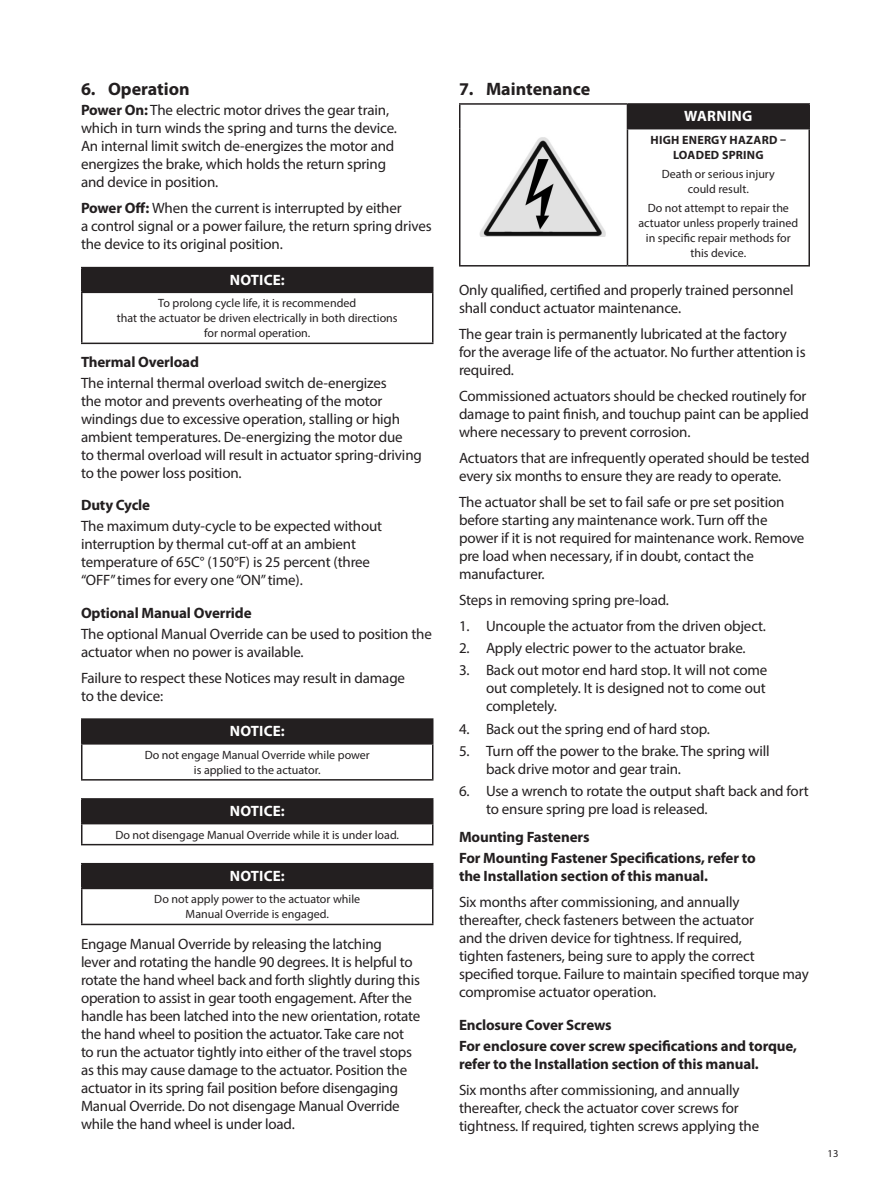
<style>
.page{position:relative;width:891px;height:1188px;background:#fff}
.page>*{position:absolute;margin:0;border:0;box-sizing:border-box;transform-origin:0 0}
.heading_1{font:700 18px "Myriad Pro";color:#231f20}
.Body_Copy{font:15px/18px "Myriad Pro";letter-spacing:-.01em;color:#231f20}
.body_copy_space_befo{font:15px/18px "Myriad Pro";letter-spacing:-.015em;color:#231f20}
.Numbered_Text{font:15px/18px "Myriad Pro";letter-spacing:-.01em;color:#231f20}
.Body_Copy-2{font:700 15px/18px "Myriad Pro";letter-spacing:-.01em;color:#231f20}
.heading_2_original{font:700 15px "Myriad Pro";letter-spacing:-.01em;color:#231f20}
.notice_head{font:700 15px "Myriad Pro";letter-spacing:.01em;color:#fff}
.warning_reverse{font:700 15px "Myriad Pro";letter-spacing:.02em;color:#fff}
.notice_text{font:12px/15px "Myriad Pro";color:#231f20;text-align:center}
.warning_text{font:12px/15px "Myriad Pro";color:#231f20;text-align:center}
.warning_title{font:700 12px/15px "Myriad Pro";letter-spacing:.02em;color:#231f20;text-align:center}
.t1{font:10.5px "Myriad Pro";color:#231f20}
.s1{font-weight:700}
</style>
<div class="page">
<div style="left:82px;top:268px;width:351px;height:24px;background:#231f20"></div>
<hr style="left:81px;top:267px;width:353px;height:1px;background:#231f20">
<svg style="left:81px;top:268px;width:1px;height:24px"></svg>
<hr style="left:432px;top:268px;width:2px;height:24px;background:#231f20">
<hr style="left:81px;top:292px;width:353px;height:1px;background:#231f20">
<hr style="left:81px;top:293px;width:1px;height:50px;background:#231f20">
<hr style="left:432px;top:293px;width:2px;height:50px;background:#231f20">
<hr style="left:81px;top:343px;width:353px;height:1px;background:#231f20">
<div style="left:82px;top:719px;width:351px;height:25px;background:#231f20"></div>
<hr style="left:81px;top:718px;width:353px;height:2px;background:#231f20">
<svg style="left:81px;top:720px;width:1px;height:23px"></svg>
<hr style="left:432px;top:720px;width:2px;height:23px;background:#231f20">
<hr style="left:81px;top:743px;width:353px;height:2px;background:#231f20">
<hr style="left:81px;top:745px;width:1px;height:34px;background:#231f20">
<hr style="left:432px;top:745px;width:2px;height:34px;background:#231f20">
<hr style="left:81px;top:779px;width:353px;height:2px;background:#231f20">
<div style="left:82px;top:799px;width:351px;height:25px;background:#231f20"></div>
<hr style="left:81px;top:798px;width:353px;height:2px;background:#231f20">
<hr style="left:432px;top:800px;width:2px;height:23px;background:#231f20">
<hr style="left:81px;top:823px;width:353px;height:1px;background:#231f20">
<svg style="left:81px;top:800px;width:1px;height:44px"></svg>
<hr style="left:432px;top:824px;width:2px;height:20px;background:#231f20">
<hr style="left:81px;top:844px;width:353px;height:1px;background:#231f20">
<div style="left:82px;top:864px;width:351px;height:24px;background:#231f20"></div>
<hr style="left:81px;top:863px;width:353px;height:1px;background:#231f20">
<svg style="left:81px;top:864px;width:1px;height:24px"></svg>
<hr style="left:432px;top:864px;width:2px;height:24px;background:#231f20">
<hr style="left:81px;top:888px;width:353px;height:1px;background:#231f20">
<hr style="left:81px;top:889px;width:1px;height:35px;background:#231f20">
<hr style="left:432px;top:889px;width:2px;height:35px;background:#231f20">
<hr style="left:81px;top:924px;width:353px;height:1px;background:#231f20">
<div style="left:627px;top:104px;width:182px;height:25px;background:#231f20"></div>
<hr style="left:459px;top:103px;width:168px;height:2px;background:#231f20">
<svg style="left:459px;top:105px;width:1px;height:24px"></svg>
<hr style="left:627px;top:103px;width:183px;height:2px;background:#231f20">
<hr style="left:808px;top:105px;width:2px;height:23px;background:#231f20">
<hr style="left:459px;top:129px;width:1px;height:136px;background:#231f20">
<hr style="left:627px;top:128px;width:183px;height:1px;background:#231f20">
<hr style="left:627px;top:129px;width:1px;height:136px;background:#231f20">
<hr style="left:808px;top:129px;width:2px;height:136px;background:#231f20">
<hr style="left:459px;top:265px;width:168px;height:2px;background:#231f20">
<hr style="left:627px;top:265px;width:183px;height:2px;background:#231f20">
<img style="left:480px;top:137px;width:126px;height:100px">
<p class="heading_1" style="left:81px;top:77px;width:110px">6. Operation</p>
<p class="Body_Copy" style="left:81px;top:101px;width:318px"><span class="s1">Power On:</span> The electric motor drives the gear train, which in turn winds the spring and turns the device.<br>An internal limit switch de-energizes the motor and energizes the brake, which holds the return spring and device in position.</p>
<p class="Body_Copy" style="left:81px;top:199px;width:352px"><span class="s1">Power Off:</span> When the current is interrupted by either<br>a control signal or a power failure, the return spring drives the device to its original position.</p>
<p class="notice_head" style="left:230px;top:270px;width:56px">NOTICE:</p>
<p class="notice_text" style="left:117px;top:296px;width:282px">To prolong cycle life, it is recommended<br>that the actuator be driven electrically in both directions for normal operation.</p>
<p class="heading_2_original" style="left:81px;top:352px;width:120px">Thermal Overload</p>
<p class="Body_Copy" style="left:81px;top:373px;width:342px">The internal thermal overload switch de-energizes<br>the motor and prevents overheating of the motor windings due to excessive operation, stalling or high ambient temperatures. De-energizing the motor due<br>to thermal overload will result in actuator spring-driving to the power loss position.</p>
<p class="heading_2_original" style="left:81px;top:496px;width:71px">Duty Cycle</p>
<p class="Body_Copy" style="left:81px;top:517px;width:303px">The maximum duty-cycle to be expected without interruption by thermal cut-off at an ambient temperature of 65C° (150°F) is 25 percent (three “OFF” times for every one “ON” time).</p>
<p class="heading_2_original" style="left:81px;top:603px;width:172px">Optional Manual Override</p>
<p class="Body_Copy" style="left:81px;top:624px;width:352px">The optional Manual Override can be used to position the actuator when no power is available.</p>
<p class="Body_Copy" style="left:81px;top:669px;width:326px">Failure to respect these Notices may result in damage to the device:</p>
<p class="notice_head" style="left:230px;top:722px;width:56px">NOTICE:</p>
<p class="notice_text" style="left:145px;top:747px;width:227px">Do not engage Manual Override while power is applied to the actuator.</p>
<p class="notice_head" style="left:230px;top:801px;width:56px">NOTICE:</p>
<p class="notice_text" style="left:115px;top:827px;width:285px">Do not disengage Manual Override while it is under load.</p>
<p class="notice_head" style="left:230px;top:866px;width:56px">NOTICE:</p>
<p class="notice_text" style="left:154px;top:892px;width:207px">Do not apply power to the actuator while<br>Manual Override is engaged.</p>
<p class="body_copy_space_befo" style="left:81px;top:934px;width:341px">Engage Manual Override by releasing the latching<br>lever and rotating the handle 90 degrees. It is helpful to rotate the hand wheel back and forth slightly during this operation to assist in gear tooth engagement. After the handle has been latched into the new orientation, rotate the hand wheel to position the actuator. Take care not to run the actuator tightly into either of the travel stops as this may cause damage to the actuator. Position the actuator in its spring fail position before disengaging Manual Override. Do not disengage Manual Override while the hand wheel is under load.</p>
<p class="heading_1" style="left:459px;top:77px;width:133px">7. Maintenance</p>
<p class="warning_reverse" style="left:684px;top:106px;width:70px">WARNING</p>
<p class="warning_title" style="left:651px;top:132px;width:137px">HIGH ENERGY HAZARD –<br>LOADED SPRING</p>
<p class="warning_text" style="left:662px;top:166px;width:114px">Death or serious injury could result.</p>
<p class="warning_text" style="left:639px;top:200px;width:161px">Do not attempt to repair the actuator unless properly trained in specific repair methods for this device.</p>
<p class="body_copy_space_befo" style="left:459px;top:280px;width:336px">Only qualified, certified and properly trained personnel shall conduct actuator maintenance.</p>
<p class="Body_Copy" style="left:459px;top:325px;width:348px">The gear train is permanently lubricated at the factory for the average life of the actuator. No further attention is required.</p>
<p class="Body_Copy" style="left:459px;top:387px;width:351px">Commissioned actuators should be checked routinely for damage to paint finish, and touchup paint can be applied where necessary to prevent corrosion.</p>
<p class="Body_Copy" style="left:459px;top:449px;width:352px">Actuators that are infrequently operated should be tested every six months to ensure they are ready to operate.</p>
<p class="Body_Copy" style="left:459px;top:493px;width:347px">The actuator shall be set to fail safe or pre set position before starting any maintenance work. Turn off the power if it is not required for maintenance work. Remove pre load when necessary, if in doubt, contact the manufacturer.</p>
<p class="Body_Copy" style="left:459px;top:591px;width:212px">Steps in removing spring pre-load.</p>
<p class="Numbered_Text" style="left:459px;top:617px;width:308px">1. Uncouple the actuator from the driven object.</p>
<p class="Numbered_Text" style="left:459px;top:639px;width:288px">2. Apply electric power to the actuator brake.</p>
<p class="Numbered_Text" style="left:486px;top:661px;width:283px;text-align:justify;text-indent:-27px">3. Back out motor end hard stop. It will not come out completely. It is designed not to come out completely.</p>
<p class="Numbered_Text" style="left:459px;top:719px;width:252px">4. Back out the spring end of hard stop.</p>
<p class="Numbered_Text" style="left:486px;top:741px;width:285px;text-indent:-27px">5. Turn off the power to the brake. The spring will back drive motor and gear train.</p>
<p class="Numbered_Text" style="left:486px;top:781px;width:324px;text-indent:-27px">6. Use a wrench to rotate the output shaft back and fort to ensure spring pre load is released.</p>
<p class="heading_2_original" style="left:459px;top:828px;width:132px">Mounting Fasteners</p>
<p class="Body_Copy-2" style="left:459px;top:849px;width:298px">For Mounting Fastener Specifications, refer to the Installation section of this manual.</p>
<p class="Body_Copy" style="left:459px;top:893px;width:351px">Six months after commissioning, and annually<br>thereafter, check fasteners between the actuator<br>and the driven device for tightness. If required,<br>tighten fasteners, being sure to apply the correct specified torque. Failure to maintain specified torque may compromise actuator operation.</p>
<p class="heading_2_original" style="left:459px;top:1015px;width:154px">Enclosure Cover Screws</p>
<p class="Body_Copy-2" style="left:459px;top:1036px;width:339px">For enclosure cover screw specifications and torque, refer to the Installation section of this manual.</p>
<p class="Body_Copy" style="left:459px;top:1081px;width:302px">Six months after commissioning, and annually thereafter, check the actuator cover screws for tightness. If required, tighten screws applying the</p>
<p class="t1" style="left:828px;top:1147px;width:12px">13</p>
</div>
